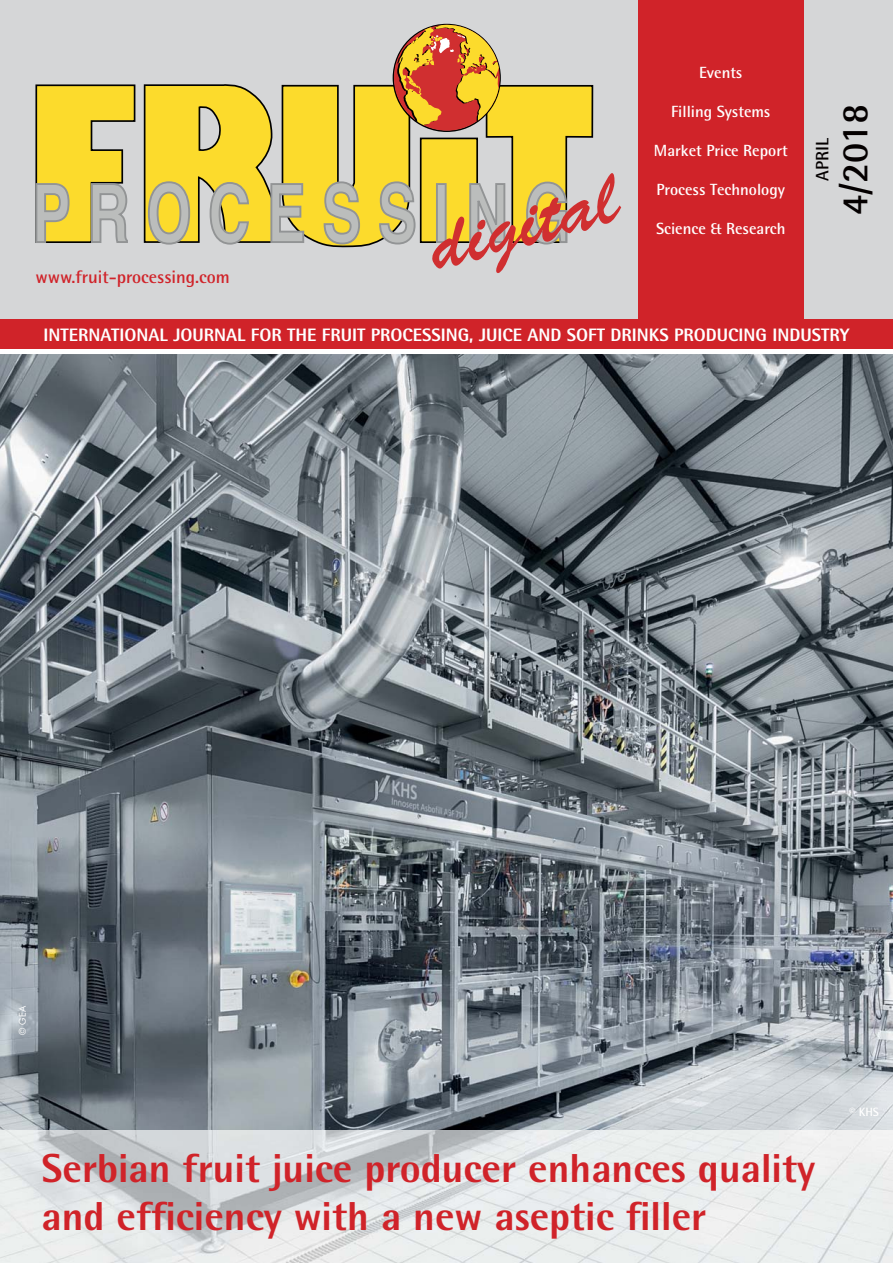
<style>
.page{position:relative;width:893px;height:1263px;background:#fff}
.page>*{position:absolute;margin:0;border:0;box-sizing:border-box;transform-origin:0 0}
.t1{font:800 40.5px/48px "Rotis Semi Sans";color:#d02329}
.t2{font:700 37.5px "Rotis Semi Sans";color:#040000}
.t3{font:800 18px "Rotis Semi Sans";color:#fff}
.t4{font:700 18px "Rotis Semi Sans";color:#d02329}
.t5{font:700 18px "Rotis Semi Sans";color:#040000}
.t6{font:700 16.2px "Rotis Semi Sans";color:#fff}
.t7{font:700 12px "Rotis Semi Sans";color:#fff}
.t8{font:9px "Futura";color:#fff}
</style>
<div class="page">
<div style="left:0;top:0;width:893px;height:319px;background:#d5d6d7"></div>
<svg style="left:35px;top:84px;width:101px;height:159px"></svg>
<svg style="left:143px;top:25px;width:478px;height:248px"></svg>
<div style="left:638px;top:0;width:166px;height:319px;background:#d02329"></div>
<div style="left:0;top:319px;width:893px;height:30px;background:#d02329"></div>
<img style="left:0;top:354px;width:893px;height:909px">
<p class="t4" style="left:35px;top:270px;width:196px">www.fruit-processing.com</p>
<p class="t6" style="left:699px;top:67px;width:45px">Events</p>
<p class="t6" style="left:671px;top:106px;width:101px">Filling Systems</p>
<p class="t6" style="left:654px;top:145px;width:135px">Market Price Report</p>
<p class="t6" style="left:656px;top:183px;width:130px">Process Technology</p>
<p class="t6" style="left:656px;top:222px;width:131px">Science &amp; Research</p>
<p class="t5" style="left:816px;top:181px;width:44px;rotate:-90deg">APRIL</p>
<h2 class="t2" style="left:841px;top:215px;width:113px;rotate:-90deg">4/2018</h2>
<p class="t3" style="left:44px;top:328px;width:807px">INTERNATIONAL JOURNAL FOR THE FRUIT PROCESSING, JUICE AND SOFT DRINKS PRODUCING INDUSTRY</p>
<p class="t8" style="left:17px;top:1035px;width:30px;rotate:-90deg">© GEA</p>
<h1 class="t1" style="left:41px;top:1148px;width:775px">Serbian fruit juice producer enhances quality and efficiency with a new aseptic filler</h1>
<p class="t7" style="left:849px;top:1107px;width:31px">© KHS</p>
</div>
